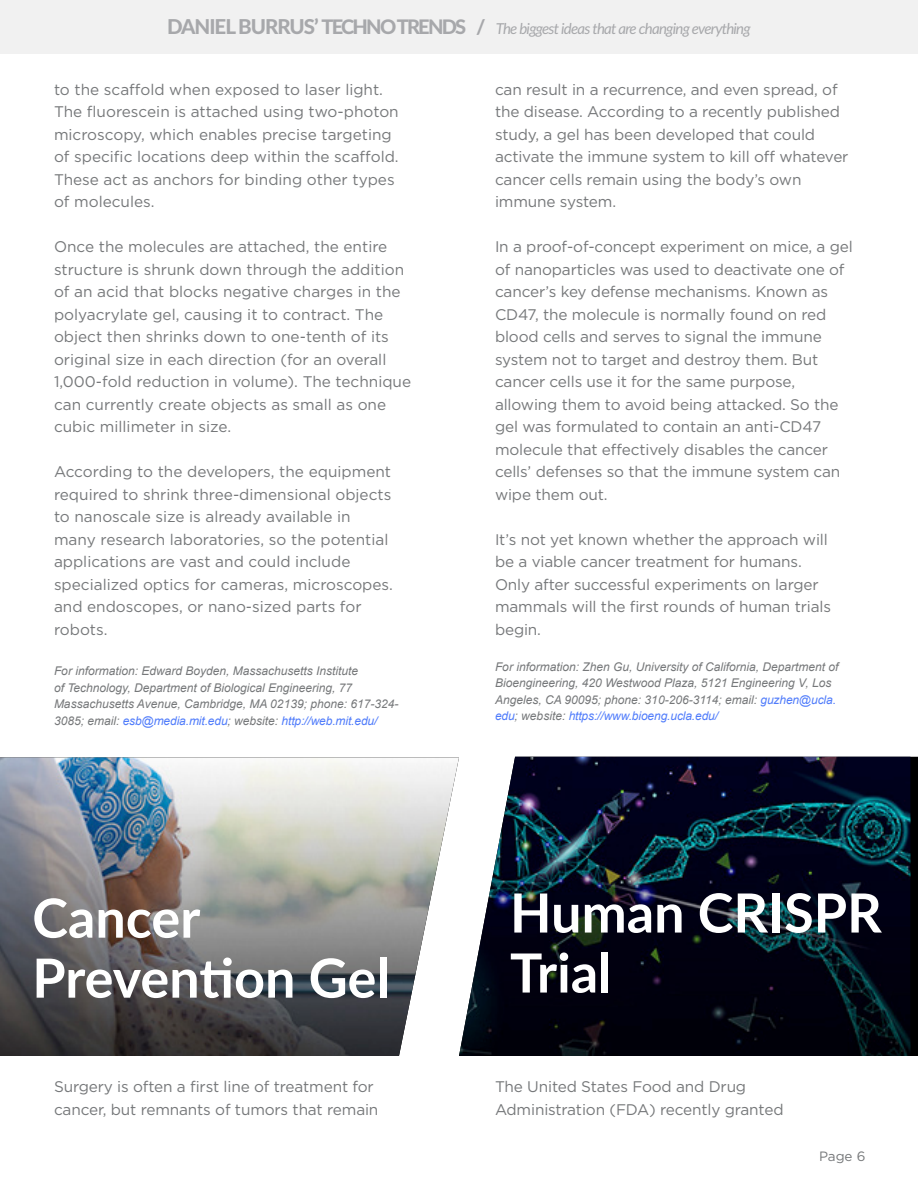
<style>
.page{position:relative;width:918px;height:1188px;background:#fff}
.page>*{position:absolute;margin:0;border:0;box-sizing:border-box;transform-origin:0 0}
.t1{font:700 54px/60px "Lato";color:#fff}
.t2{font:15.3px/22.5px "Gotham";letter-spacing:-.01em;color:#76787a}
.t3{font:italic 15px "Lato";letter-spacing:-.05em;color:#a7a8ab}
.t4{font:13.5px "Gotham";color:#76787a}
.t5{font:italic 12px/16.5px "Arial";color:#76787a}
.s1{font-weight:800;font-style:normal;font-size:20.55px}
.s2{font-weight:800;font-style:normal;font-size:20.1px}
.s3{color:#507cfb}
</style>
<div class="page">
<div style="left:0;top:0;width:918px;height:54px;background:#f1f1f1"></div>
<img style="left:459px;top:757px;width:451px;height:299px">
<img style="left:0;top:757px;width:459px;height:299px">
<p class="t3" style="left:167px;top:18px;width:585px"><span class="s1">DANIEL BURRUS’</span> <span class="s2">TECHNO TRENDS /</span> The biggest ideas that are changing everything</p>
<p class="t2" style="left:54px;top:78px;width:346px">to the scaffold when exposed to laser light.<br>The fluorescein is attached using two-photon microscopy, which enables precise targeting of specific locations deep within the scaffold.<br>These act as anchors for binding other types of molecules.</p>
<p class="t2" style="left:54px;top:235px;width:359px">Once the molecules are attached, the entire structure is shrunk down through the addition of an acid that blocks negative charges in the polyacrylate gel, causing it to contract. The object then shrinks down to one-tenth of its original size in each direction (for an overall 1,000-fold reduction in volume). The technique can currently create objects as small as one cubic millimeter in size.</p>
<p class="t2" style="left:54px;top:460px;width:341px">According to the developers, the equipment required to shrink three-dimensional objects to nanoscale size is already available in many research laboratories, so the potential applications are vast and could include specialized optics for cameras, microscopes. and endoscopes, or nano-sized parts for robots.</p>
<p class="t5" style="left:54px;top:663px;width:346px">For information: Edward Boyden, Massachusetts Institute<br>of Technology, Department of Biological Engineering, 77<br>Massachusetts Avenue, Cambridge, MA 02139; phone: 617-324- 3085; email: <span class="s3">esb@media.mit.edu</span>; website: <span class="s3">http://web.mit.edu/</span></p>
<h1 class="t1" style="left:32px;top:886px;width:359px">Cancer<br>Prevention Gel</h1>
<p class="t2" style="left:495px;top:78px;width:355px">can result in a recurrence, and even spread, of the disease. According to a recently published study, a gel has been developed that could activate the immune system to kill off whatever cancer cells remain using the body’s own immune system.</p>
<p class="t2" style="left:495px;top:235px;width:359px">In a proof-of-concept experiment on mice, a gel of nanoparticles was used to deactivate one of cancer’s key defense mechanisms. Known as CD47, the molecule is normally found on red blood cells and serves to signal the immune system not to target and destroy them. But cancer cells use it for the same purpose, allowing them to avoid being attacked. So the gel was formulated to contain an anti-CD47 molecule that effectively disables the cancer cells’ defenses so that the immune system can wipe them out.</p>
<p class="t2" style="left:495px;top:528px;width:338px">It’s not yet known whether the approach will be a viable cancer treatment for humans.<br>Only after successful experiments on larger mammals will the first rounds of human trials begin.</p>
<p class="t5" style="left:495px;top:659px;width:345px">For information: Zhen Gu, University of California, Department of Bioengineering, 420 Westwood Plaza, 5121 Engineering V, Los Angeles, CA 90095; phone: 310-206-3114; email: <span class="s3">guzhen@ucla. edu</span>; website: <span class="s3">https://www.bioeng.ucla.edu/</span></p>
<h1 class="t1" style="left:510px;top:881px;width:373px">Human CRISPR<br>Trial</h1>
<p class="t2" style="left:54px;top:1075px;width:326px">Surgery is often a first line of treatment for cancer, but remnants of tumors that remain</p>
<p class="t2" style="left:495px;top:1075px;width:290px">The United States Food and Drug<br>Administration (FDA) recently granted</p>
<p class="t4" style="left:819px;top:1148px;width:48px">Page 6</p>
</div>
